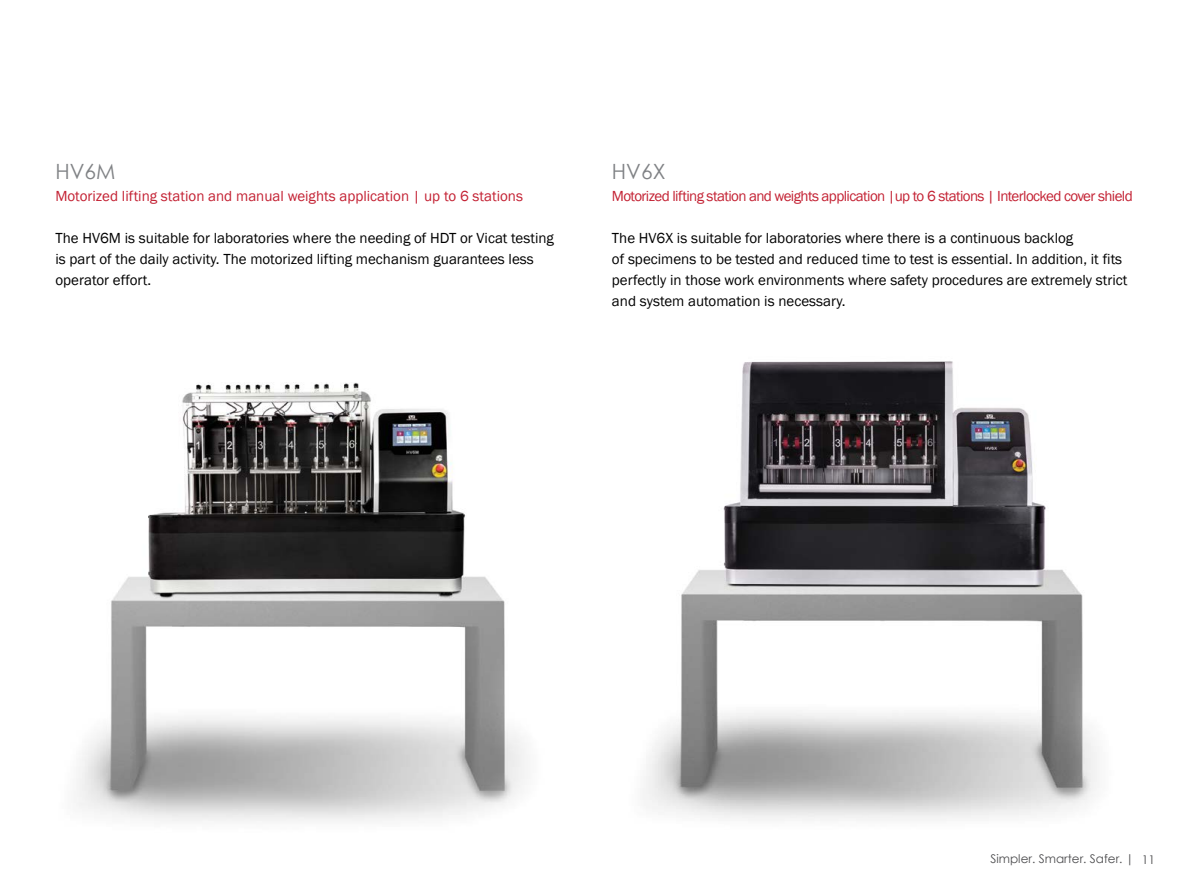
<style>
.page{position:relative;width:1188px;height:891px;background:#fff}
.page>*{position:absolute;margin:0;border:0;box-sizing:border-box;transform-origin:0 0}
.t1{font:21px "Century Gothic";color:#808285}
.t2{font:15px/21px "Franklin Gothic";color:#000}
.t3{font:15px "Franklin Gothic";letter-spacing:-.04em;color:#c32032}
.t4{font:15px "Franklin Gothic";color:#c32032}
.t5{font:12px "Century Gothic";color:#4d4d4f}
</style>
<div class="page">
<img style="left:77px;top:382px;width:448px;height:439px">
<img style="left:643px;top:361px;width:454px;height:459px">
<h1 class="t1" style="left:56px;top:157px;width:62px">HV6M</h1>
<h1 class="t1" style="left:612px;top:157px;width:55px">HV6X</h1>
<p class="t4" style="left:56px;top:186px;width:469px">Motorized lifting station and manual weights application | up to 6 stations</p>
<p class="t3" style="left:612px;top:186px;width:522px">Motorized lifting station and weights application |up to 6 stations | Interlocked cover shield</p>
<p class="t2" style="left:56px;top:228px;width:500px">The HV6M is suitable for laboratories where the needing of HDT or Vicat testing is part of the daily activity. The motorized lifting mechanism guarantees less operator effort.</p>
<p class="t2" style="left:612px;top:228px;width:517px">The HV6X is suitable for laboratories where there is a continuous backlog<br>of specimens to be tested and reduced time to test is essential. In addition, it fits perfectly in those work environments where safety procedures are extremely strict and system automation is necessary.</p>
<p class="t5" style="left:991px;top:850px;width:145px">Simpler. Smarter. Safer. |</p>
<p class="t5" style="left:1142px;top:851px;width:15px">11</p>
</div>
